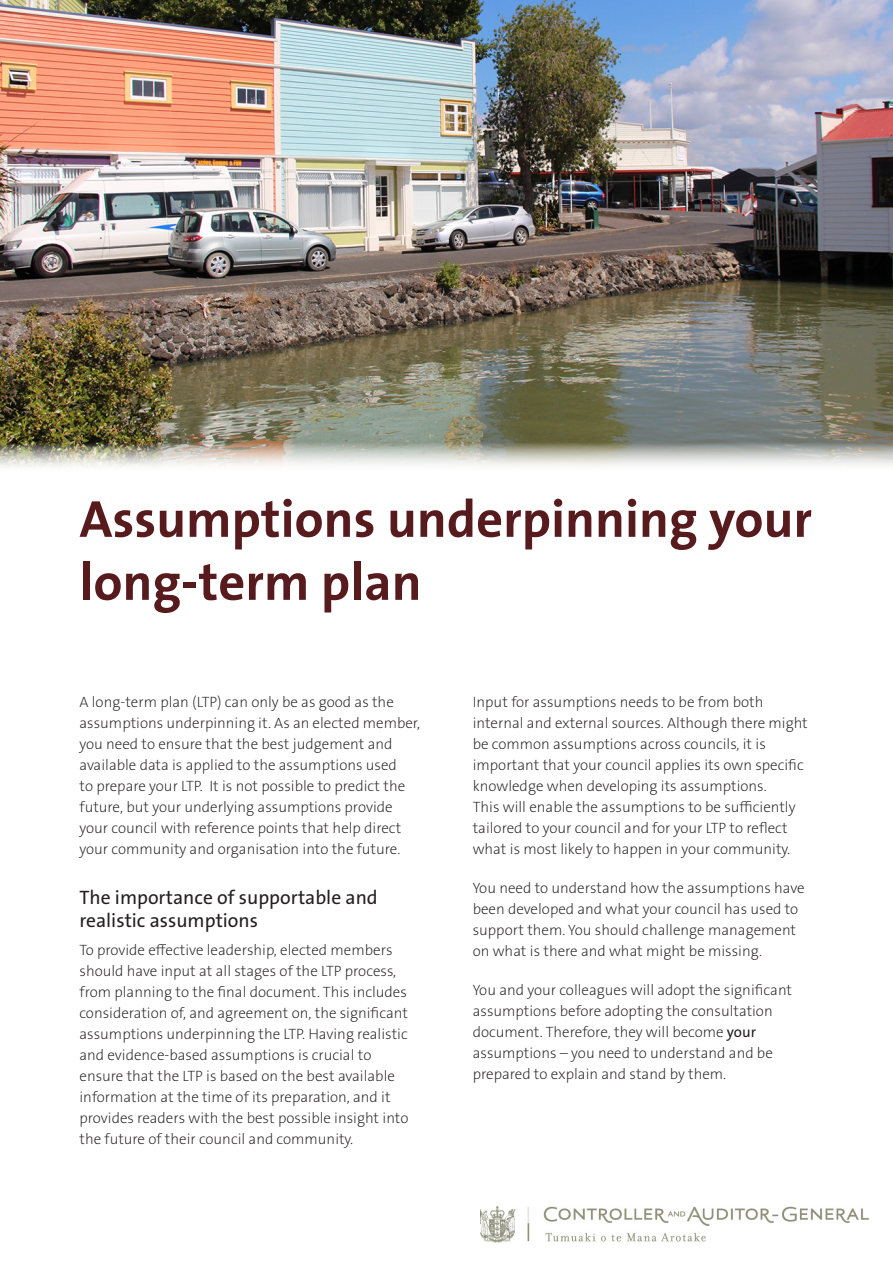
<style>
.page{position:relative;width:893px;height:1263px;background:#fff}
.page>*{position:absolute;margin:0;border:0;box-sizing:border-box;transform-origin:0 0}
.t1{font:700 52.5px/63px "The Sans OT7";color:#571b1e}
.Heading_2{font:19.5px/23.4px "The Sans OT5 Plain";color:#231f20}
.body_text{font:200 15px/21px "The Sans OT2";color:#231f20}
.s1{font-family:"The Sans OT5 Plain";font-weight:400}
</style>
<div class="page">
<img style="left:481px;top:1206px;width:387px;height:36px">
<img style="left:0;top:0;width:893px;height:467px">
<p class="t1" style="left:80px;top:488px;width:734px">Assumptions underpinning your long-term plan</p>
<p class="body_text" style="left:80px;top:692px;width:342px">A long-term plan (LTP) can only be as good as the assumptions underpinning it. As an elected member, you need to ensure that the best judgement and available data is applied to the assumptions used<br>to prepare your LTP. It is not possible to predict the future, but your underlying assumptions provide your council with reference points that help direct your community and organisation into the future.</p>
<p class="Heading_2" style="left:80px;top:886px;width:300px">The importance of supportable and realistic assumptions</p>
<p class="body_text" style="left:80px;top:939px;width:330px">To provide effective leadership, elected members should have input at all stages of the LTP process, from planning to the final document. This includes consideration of, and agreement on, the significant assumptions underpinning the LTP. Having realistic and evidence-based assumptions is crucial to ensure that the LTP is based on the best available information at the time of its preparation, and it provides readers with the best possible insight into the future of their council and community.</p>
<p class="body_text" style="left:473px;top:692px;width:337px">Input for assumptions needs to be from both internal and external sources. Although there might be common assumptions across councils, it is important that your council applies its own specific knowledge when developing its assumptions.<br>This will enable the assumptions to be sufficiently tailored to your council and for your LTP to reflect what is most likely to happen in your community.</p>
<p class="body_text" style="left:473px;top:878px;width:333px">You need to understand how the assumptions have been developed and what your council has used to support them. You should challenge management on what is there and what might be missing.</p>
<p class="body_text" style="left:473px;top:980px;width:321px">You and your colleagues will adopt the significant assumptions before adopting the consultation document. Therefore, they will become <span class="s1">your </span>assumptions – you need to understand and be prepared to explain and stand by them.</p>
</div>
